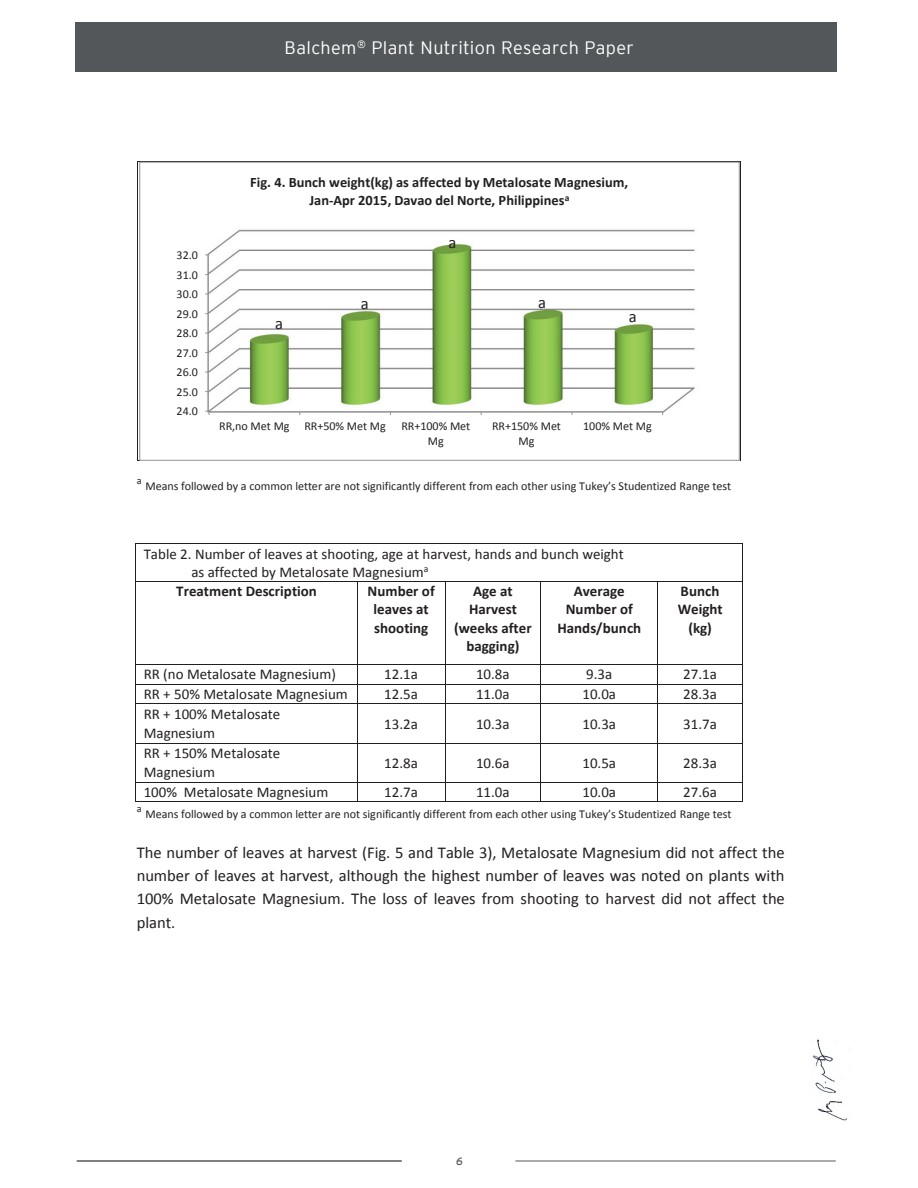
<style>
.page{position:relative;width:918px;height:1188px;background:#fff}
.page>*{position:absolute;margin:0;border:0;box-sizing:border-box;transform-origin:0 0}
.t1{font:300 18px "Interstate";letter-spacing:.02em;color:#fff}
.t2{font:16.65px "Calibri";color:#231f20}
.t3{font:16.5px/23.1px "Calibri";color:#231f20;text-align:justify}
.t4{font:15px/18.3px "Calibri";color:#231f20}
.t5{font:700 15px/18.3px "Calibri";color:#231f20;text-align:center}
.t6{font:700 14.4px/17.7px "Calibri";color:#231f20;text-align:center}
.t7{font:12.15px "Calibri";color:#231f20}
.t8{font:12px/14.7px "Calibri";letter-spacing:-.005em;color:#231f20;text-align:center}
.t9{font:10.5px "Calibri";color:#231f20}
.t10{font:italic 10.5px "Interstate";color:#535759}
</style>
<div class="page">
<hr style="left:137px;top:162px;width:604px;height:1px;background:#231f20">
<hr style="left:137px;top:162px;width:1px;height:298px;background:#231f20">
<hr style="left:741px;top:162px;width:1px;height:298px;background:#231f20">
<hr style="left:137px;top:460px;width:604px;height:1px;background:#231f20">
<hr style="left:136px;top:544px;width:607px;height:1px;background:#231f20">
<hr style="left:135px;top:544px;width:1px;height:37px;background:#231f20">
<hr style="left:743px;top:544px;width:1px;height:37px;background:#231f20">
<hr style="left:136px;top:581px;width:221px;height:1px;background:#231f20">
<hr style="left:358px;top:581px;width:87px;height:1px;background:#231f20">
<hr style="left:445px;top:581px;width:96px;height:1px;background:#231f20">
<hr style="left:541px;top:581px;width:116px;height:1px;background:#231f20">
<hr style="left:658px;top:581px;width:85px;height:1px;background:#231f20">
<hr style="left:135px;top:582px;width:1px;height:82px;background:#231f20">
<hr style="left:357px;top:582px;width:1px;height:82px;background:#231f20">
<hr style="left:445px;top:582px;width:1px;height:82px;background:#231f20">
<hr style="left:541px;top:582px;width:1px;height:82px;background:#231f20">
<hr style="left:657px;top:582px;width:1px;height:82px;background:#231f20">
<hr style="left:743px;top:582px;width:1px;height:82px;background:#231f20">
<hr style="left:136px;top:664px;width:221px;height:1px;background:#231f20">
<hr style="left:358px;top:664px;width:87px;height:1px;background:#231f20">
<hr style="left:445px;top:664px;width:96px;height:1px;background:#231f20">
<hr style="left:541px;top:664px;width:116px;height:1px;background:#231f20">
<hr style="left:658px;top:664px;width:85px;height:1px;background:#231f20">
<hr style="left:136px;top:684px;width:221px;height:1px;background:#231f20">
<hr style="left:358px;top:684px;width:87px;height:1px;background:#231f20">
<hr style="left:445px;top:684px;width:96px;height:1px;background:#231f20">
<hr style="left:541px;top:684px;width:116px;height:1px;background:#231f20">
<hr style="left:658px;top:684px;width:85px;height:1px;background:#231f20">
<svg style="left:135px;top:664px;width:1px;height:40px"></svg>
<hr style="left:136px;top:704px;width:221px;height:1px;background:#231f20">
<svg style="left:357px;top:664px;width:1px;height:40px"></svg>
<hr style="left:358px;top:704px;width:87px;height:1px;background:#231f20">
<svg style="left:445px;top:665px;width:1px;height:39px"></svg>
<hr style="left:445px;top:704px;width:96px;height:1px;background:#231f20">
<hr style="left:541px;top:704px;width:116px;height:1px;background:#231f20">
<svg style="left:657px;top:664px;width:1px;height:40px"></svg>
<hr style="left:658px;top:704px;width:85px;height:1px;background:#231f20">
<hr style="left:135px;top:704px;width:1px;height:39px;background:#231f20">
<hr style="left:357px;top:704px;width:1px;height:39px;background:#231f20">
<hr style="left:445px;top:704px;width:1px;height:39px;background:#231f20">
<hr style="left:541px;top:704px;width:1px;height:39px;background:#231f20">
<hr style="left:657px;top:704px;width:1px;height:39px;background:#231f20">
<hr style="left:743px;top:704px;width:1px;height:39px;background:#231f20">
<hr style="left:136px;top:743px;width:221px;height:1px;background:#231f20">
<hr style="left:358px;top:743px;width:87px;height:1px;background:#231f20">
<hr style="left:445px;top:743px;width:96px;height:1px;background:#231f20">
<hr style="left:541px;top:743px;width:116px;height:1px;background:#231f20">
<hr style="left:658px;top:743px;width:85px;height:1px;background:#231f20">
<hr style="left:135px;top:743px;width:1px;height:39px;background:#231f20">
<hr style="left:357px;top:743px;width:1px;height:39px;background:#231f20">
<hr style="left:445px;top:743px;width:1px;height:39px;background:#231f20">
<hr style="left:541px;top:743px;width:1px;height:39px;background:#231f20">
<hr style="left:657px;top:743px;width:1px;height:39px;background:#231f20">
<hr style="left:743px;top:743px;width:1px;height:39px;background:#231f20">
<hr style="left:136px;top:782px;width:221px;height:1px;background:#231f20">
<hr style="left:358px;top:782px;width:87px;height:1px;background:#231f20">
<hr style="left:445px;top:782px;width:96px;height:1px;background:#231f20">
<hr style="left:541px;top:782px;width:116px;height:1px;background:#231f20">
<hr style="left:658px;top:782px;width:85px;height:1px;background:#231f20">
<svg style="left:135px;top:782px;width:1px;height:20px"></svg>
<hr style="left:136px;top:802px;width:221px;height:1px;background:#231f20">
<svg style="left:357px;top:782px;width:1px;height:20px"></svg>
<hr style="left:358px;top:802px;width:87px;height:1px;background:#231f20">
<svg style="left:445px;top:783px;width:1px;height:19px"></svg>
<hr style="left:445px;top:802px;width:96px;height:1px;background:#231f20">
<hr style="left:541px;top:802px;width:116px;height:1px;background:#231f20">
<svg style="left:657px;top:782px;width:1px;height:20px"></svg>
<hr style="left:658px;top:802px;width:85px;height:1px;background:#231f20">
<img style="left:206px;top:229px;width:489px;height:185px">
<svg style="left:205px;top:411px;width:5px;height:4px"></svg>
<img style="left:813px;top:1039px;width:35px;height:82px">
<div style="left:76px;top:22px;width:761px;height:50px;background:#535759"></div>
<hr style="left:515px;top:1161px;width:321px;height:1px;background:#555759">
<hr style="left:77px;top:1161px;width:325px;height:1px;background:#555759">
<p class="t1" style="left:285px;top:38px;width:351px">Balchem<sup>®</sup> Plant Nutrition Research Paper</p>
<p class="t6" style="left:250px;top:174px;width:380px">Fig. 4. Bunch weight(kg) as affected by Metalosate Magnesium,<br>Jan-Apr 2015, Davao del Norte, Philippines<sup>a</sup></p>
<p class="t8" style="left:177px;top:248px;width:23px">32.0</p>
<p class="t8" style="left:177px;top:267px;width:23px">31.0</p>
<p class="t8" style="left:177px;top:287px;width:23px">30.0</p>
<p class="t7" style="left:177px;top:306px;width:23px">29.0</p>
<p class="t8" style="left:177px;top:326px;width:23px">28.0</p>
<p class="t8" style="left:177px;top:345px;width:23px">27.0</p>
<p class="t8" style="left:177px;top:365px;width:23px">26.0</p>
<p class="t8" style="left:177px;top:384px;width:23px">25.0</p>
<p class="t8" style="left:177px;top:404px;width:23px">24.0</p>
<p class="t3" style="left:275px;top:312px;width:9px">a</p>
<p class="t2" style="left:361px;top:293px;width:9px">a</p>
<p class="t2" style="left:449px;top:232px;width:9px">a</p>
<p class="t3" style="left:538px;top:291px;width:9px">a</p>
<p class="t3" style="left:629px;top:305px;width:9px">a</p>
<p class="t8" style="left:219px;top:419px;width:168px">RR,no Met Mg RR+50% Met Mg</p>
<p class="t8" style="left:401px;top:419px;width:70px">RR+100% Met<br>Mg</p>
<p class="t8" style="left:492px;top:419px;width:70px">RR+150% Met<br>Mg</p>
<p class="t8" style="left:583px;top:419px;width:70px">100% Met Mg</p>
<p class="t9" style="left:137px;top:473px;width:7px">a</p>
<p class="t8" style="left:146px;top:478px;width:587px">Means followed by a common letter are not significantly different from each other using Tukey’s Studentized Range test</p>
<p class="t4" style="left:144px;top:545px;width:482px">Table 2. Number of leaves at shooting, age at harvest, hands and bunch weight</p>
<p class="t4" style="left:191px;top:563px;width:239px">as affected by Metalosate Magnesium<sup>a</sup></p>
<p class="t5" style="left:176px;top:582px;width:142px">Treatment Description</p>
<p class="t5" style="left:368px;top:582px;width:69px">Number of leaves at shooting</p>
<p class="t5" style="left:454px;top:582px;width:79px">Age at<br>Harvest (weeks after bagging)</p>
<p class="t5" style="left:557px;top:582px;width:85px">Average<br>Number of<br>Hands/bunch</p>
<p class="t5" style="left:678px;top:582px;width:46px">Bunch<br>Weight (kg)</p>
<p class="t4" style="left:144px;top:665px;width:194px">RR (no Metalosate Magnesium)</p>
<p class="t4" style="left:384px;top:665px;width:35px">12.1a</p>
<p class="t4" style="left:476px;top:665px;width:35px">10.8a</p>
<p class="t4" style="left:586px;top:665px;width:28px">9.3a</p>
<p class="t4" style="left:683px;top:665px;width:35px">27.1a</p>
<p class="t4" style="left:144px;top:685px;width:206px">RR + 50% Metalosate Magnesium</p>
<p class="t4" style="left:384px;top:685px;width:35px">12.5a</p>
<p class="t4" style="left:476px;top:685px;width:35px">11.0a</p>
<p class="t4" style="left:582px;top:685px;width:35px">10.0a</p>
<p class="t4" style="left:683px;top:685px;width:35px">28.3a</p>
<p class="t4" style="left:144px;top:705px;width:138px">RR + 100% Metalosate<br>Magnesium</p>
<p class="t4" style="left:384px;top:715px;width:35px">13.2a</p>
<p class="t4" style="left:476px;top:715px;width:35px">10.3a</p>
<p class="t4" style="left:582px;top:715px;width:35px">10.3a</p>
<p class="t4" style="left:683px;top:715px;width:35px">31.7a</p>
<p class="t4" style="left:144px;top:744px;width:138px">RR + 150% Metalosate<br>Magnesium</p>
<p class="t4" style="left:384px;top:753px;width:35px">12.8a</p>
<p class="t4" style="left:476px;top:753px;width:35px">10.6a</p>
<p class="t4" style="left:582px;top:753px;width:35px">10.5a</p>
<p class="t4" style="left:683px;top:753px;width:35px">28.3a</p>
<p class="t4" style="left:144px;top:783px;width:186px">100% Metalosate Magnesium</p>
<p class="t4" style="left:384px;top:783px;width:35px">12.7a</p>
<p class="t4" style="left:476px;top:783px;width:35px">11.0a</p>
<p class="t4" style="left:582px;top:783px;width:35px">10.0a</p>
<p class="t4" style="left:683px;top:783px;width:35px">27.6a</p>
<p class="t9" style="left:137px;top:802px;width:7px">a</p>
<p class="t8" style="left:146px;top:806px;width:587px">Means followed by a common letter are not significantly different from each other using Tukey’s Studentized Range test</p>
<p class="t3" style="left:137px;top:841px;width:650px">The number of leaves at harvest (Fig. 5 and Table 3), Metalosate Magnesium did not affect the number of leaves at harvest, although the highest number of leaves was noted on plants with 100% Metalosate Magnesium. The loss of leaves from shooting to harvest did not affect the plant.</p>
<p class="t10" style="left:456px;top:1155px;width:8px">6</p>
</div>
